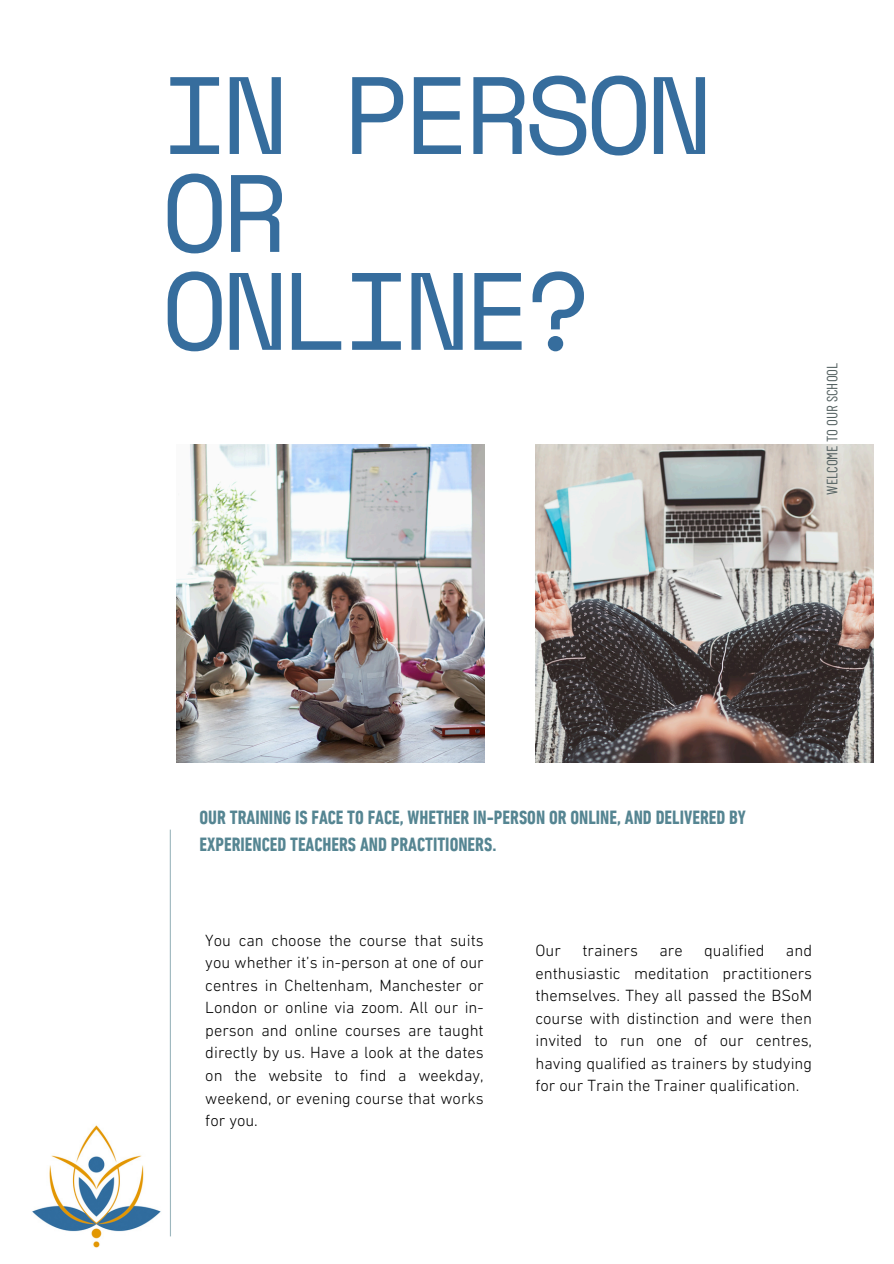
<style>
.page{position:relative;width:894px;height:1264px;background:#fff}
.page>*{position:absolute;margin:0;border:0;box-sizing:border-box;transform-origin:0 0}
.t1{font:109.65px/97.8px "Space Mono";letter-spacing:-.06em;color:#366d9d}
.t2{font:700 condensed 19.5px/27px "DIN Next LT Pro";color:#558592}
.t3{font:300 16.5px/22.5px "DIN Next LT Pro";color:#000001;text-align:justify}
.t4{font:15px "Barlow Condensed";color:#556262}
</style>
<div class="page">
<hr style="left:170px;top:829px;width:1px;height:407px;background:#9db7be">
<img style="left:177px;top:445px;width:307px;height:317px">
<img style="left:535px;top:445px;width:338px;height:317px">
<img style="left:32px;top:1125px;width:129px;height:123px">
<h1 class="t1" style="left:161px;top:63px;width:553px">IN PERSON<br>OR<br>ONLINE?</h1>
<p class="t4" style="left:822px;top:495px;width:133px;rotate:-90deg">WELCOME TO OUR SCHOOL</p>
<h3 class="t2" style="left:199px;top:805px;width:547px">OUR TRAINING IS FACE TO FACE, WHETHER IN-PERSON OR ONLINE, AND DELIVERED BY<br>EXPERIENCED TEACHERS AND PRACTITIONERS.</h3>
<p class="t3" style="left:205px;top:930px;width:280px">You can choose the course that suits you whether it’s in-person at one of our centres in Cheltenham, Manchester or London or online via zoom. All our in&shy;person and online courses are taught directly by us. Have a look at the dates on the website to find a weekday, weekend, or evening course that works for you.</p>
<p class="t3" style="left:535px;top:940px;width:27px">Our</p>
<p class="t3" style="left:582px;top:940px;width:57px">trainers</p>
<p class="t3" style="left:659px;top:940px;width:25px">are</p>
<p class="t3" style="left:704px;top:940px;width:62px">qualified</p>
<p class="t3" style="left:535px;top:940px;width:278px;text-indent:250px">and enthusiastic meditation practitioners themselves. They all passed the BSoM course with distinction and were then invited to run one of our centres, having qualified as trainers by studying for our Train the Trainer qualification.</p>
</div>
